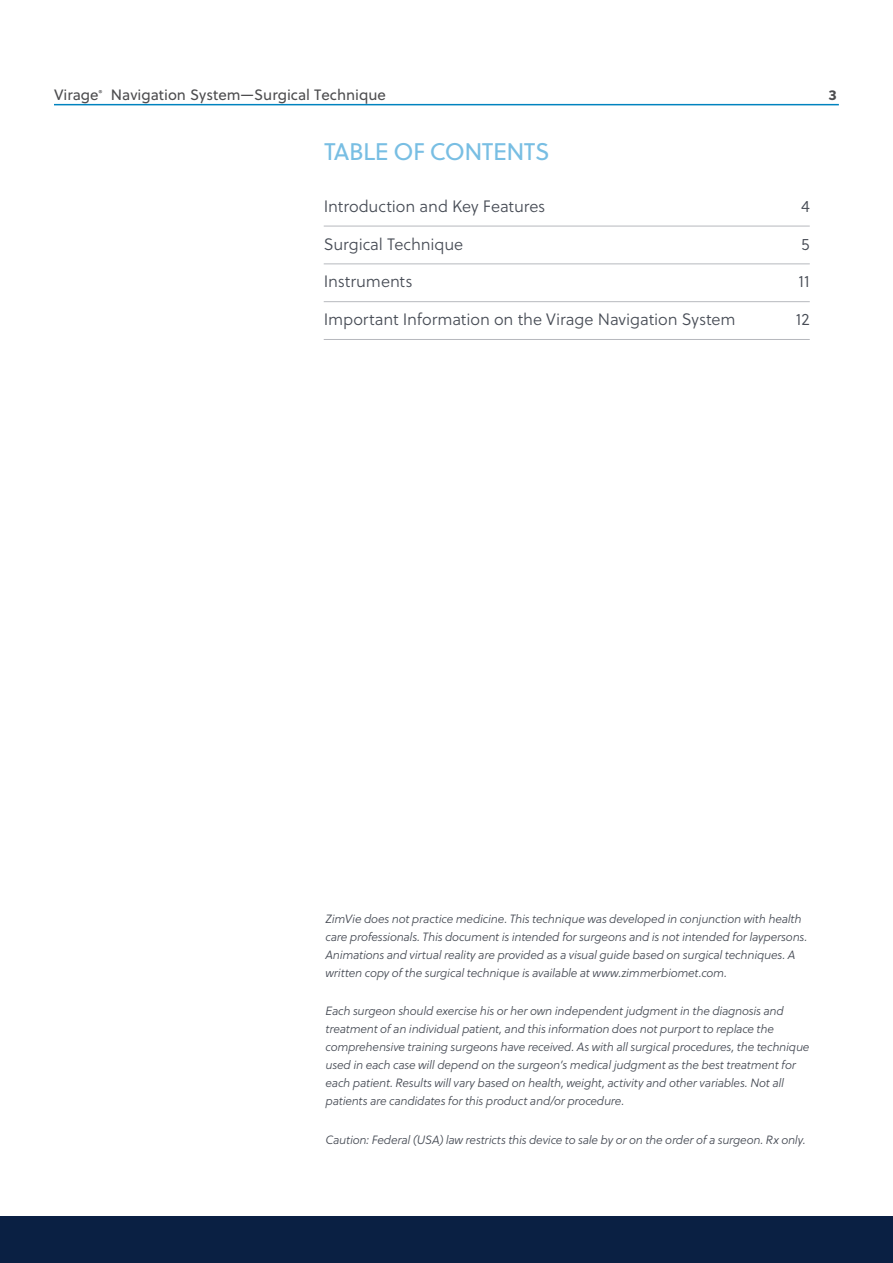
<style>
.page{position:relative;width:893px;height:1263px;background:#fff}
.page>*{position:absolute;margin:0;border:0;box-sizing:border-box;transform-origin:0 0}
.t1{font:24px "Soleil";letter-spacing:-.025em;color:#78bee3}
.t2{font:16.5px "Soleil Lt";letter-spacing:-.005em;color:#474c55}
.t3{font:15px "Soleil";color:#4d4d4f}
.t4{font:700 15px "Slate Pro";color:#4d4d4f}
.t5{font:italic 12px/18px "Soleil Lt";letter-spacing:-.02em;color:#474c55}
</style>
<div class="page">
<hr style="left:54px;top:104px;width:785px;height:1px;background:#0083bf">
<div style="left:0;top:1216px;width:893px;height:47px;background:#0a2043"></div>
<hr style="left:324px;top:226px;width:486px;height:1px;background:#b7b9be">
<hr style="left:324px;top:263px;width:486px;height:1px;background:#b7b9be">
<hr style="left:324px;top:301px;width:486px;height:1px;background:#b7b9be">
<hr style="left:324px;top:339px;width:486px;height:1px;background:#b7b9be">
<p class="t3" style="left:54px;top:85px;width:333px">Virage<sup>®</sup> Navigation System—Surgical Technique</p>
<p class="t4" style="left:828px;top:87px;width:10px">3</p>
<h1 class="t1" style="left:324px;top:136px;width:227px">TABLE OF CONTENTS</h1>
<h2 class="t2" style="left:324px;top:196px;width:223px">Introduction and Key Features</h2>
<h2 class="t2" style="left:801px;top:196px;width:10px">4</h2>
<h2 class="t2" style="left:324px;top:234px;width:141px">Surgical Technique</h2>
<h2 class="t2" style="left:802px;top:234px;width:10px">5</h2>
<h2 class="t2" style="left:324px;top:272px;width:90px">Instruments</h2>
<h2 class="t2" style="left:799px;top:272px;width:13px">11</h2>
<h2 class="t2" style="left:324px;top:309px;width:413px">Important Information on the Virage Navigation System</h2>
<h2 class="t2" style="left:796px;top:309px;width:15px">12</h2>
<p class="t5" style="left:326px;top:910px;width:483px">ZimVie does not practice medicine. This technique was developed in conjunction with health care professionals. This document is intended for surgeons and is not intended for laypersons.<br>Animations and virtual reality are provided as a visual guide based on surgical techniques. A written copy of the surgical technique is available at www.zimmerbiomet.com.</p>
<p class="t5" style="left:326px;top:1003px;width:486px">Each surgeon should exercise his or her own independent judgment in the diagnosis and treatment of an individual patient, and this information does not purport to replace the comprehensive training surgeons have received. As with all surgical procedures, the technique used in each case will depend on the surgeon’s medical judgment as the best treatment for each patient. Results will vary based on health, weight, activity and other variables. Not all patients are candidates for this product and/or procedure.</p>
<p class="t5" style="left:326px;top:1131px;width:482px">Caution: Federal (USA) law restricts this device to sale by or on the order of a surgeon. Rx only.</p>
</div>
